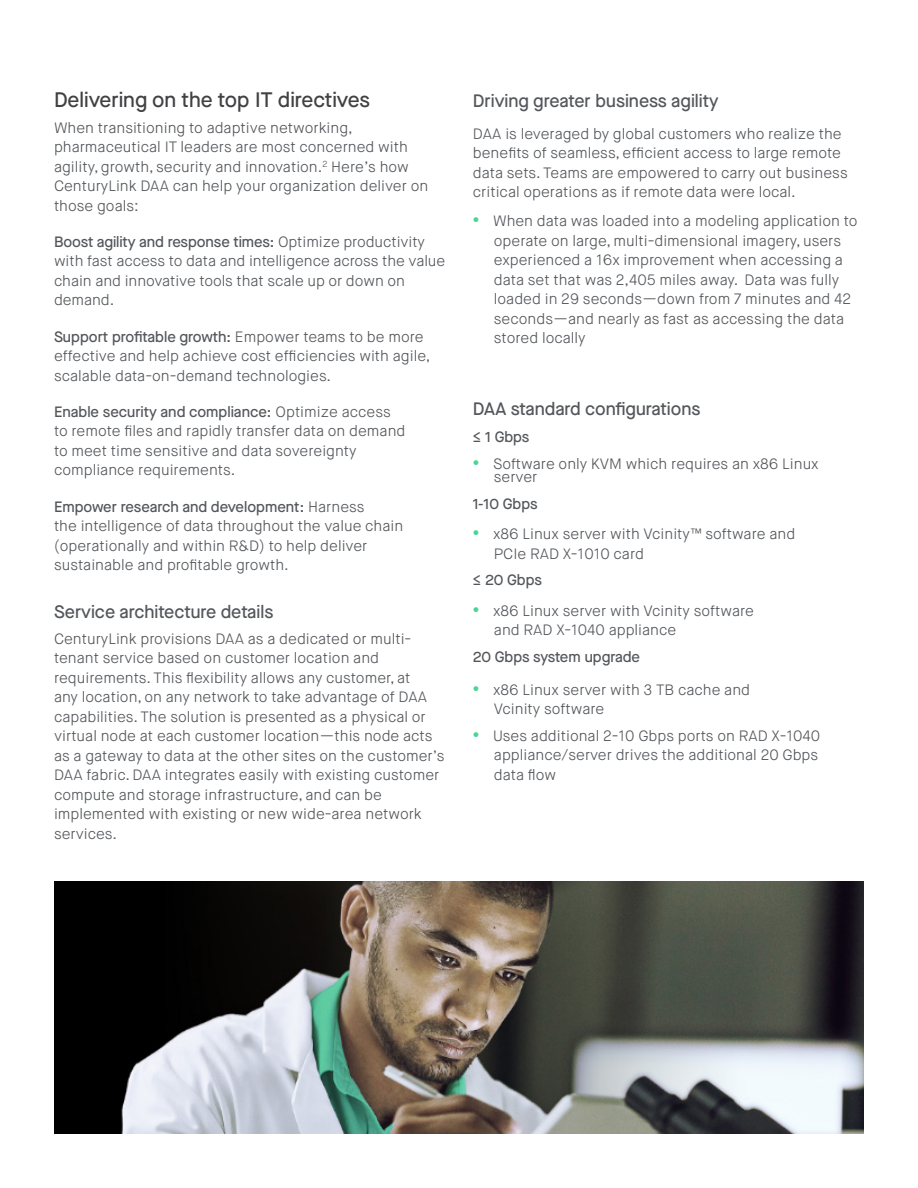
<style>
.page{position:relative;width:918px;height:1188px;background:#fff}
.page>*{position:absolute;margin:0;border:0;box-sizing:border-box;transform-origin:0 0}
.Heading_-_Sub{font:500 21px "Maison Neue";color:#414042}
.Heading_-_Sub-2{font:500 18px "Maison Neue";color:#53565a}
.Body_Copy{font:300 15px/19.5px "Maison Neue";color:#53565a}
.Heading_-_Sub-3{font:300 15px/19.5px "Maison Neue";color:#53565a}
.Body_Copy-2{font:500 15px "Maison Neue";color:#53565a}
.Bullet{font:500 15px "Maison Neue";color:#53565a}
.Heading_-_Sub-4{font:500 15px "Maison Neue";color:#53565a}
.s1{font-weight:500}
.s2{font-weight:700;font-size:19.5px;color:#48d597}
</style>
<div class="page">
<img style="left:54px;top:881px;width:809px;height:253px">
<p class="Heading_-_Sub" style="left:54px;top:85px;width:318px">Delivering on the top IT directives</p>
<p class="Body_Copy" style="left:54px;top:118px;width:376px">When transitioning to adaptive networking, pharmaceutical IT leaders are most concerned with agility, growth, security and innovation.<sup>2</sup> Here’s how CenturyLink DAA can help your organization deliver on those goals:</p>
<p class="Body_Copy" style="left:54px;top:232px;width:393px"><span class="s1">Boost agility and response times:</span> Optimize productivity with fast access to data and intelligence across the value chain and innovative tools that scale up or down on demand.</p>
<p class="Body_Copy" style="left:54px;top:327px;width:378px"><span class="s1">Support profitable growth:</span> Empower teams to be more effective and help achieve cost efficiencies with agile, scalable data-on-demand technologies.</p>
<p class="Body_Copy" style="left:54px;top:402px;width:353px"><span class="s1">Enable security and compliance:</span> Optimize access to remote files and rapidly transfer data on demand to meet time sensitive and data sovereignty compliance requirements.</p>
<p class="Body_Copy" style="left:54px;top:497px;width:351px"><span class="s1">Empower research and development:</span> Harness<br>the intelligence of data throughout the value chain (operationally and within R&amp;D) to help deliver sustainable and profitable growth.</p>
<p class="Heading_-_Sub-2" style="left:54px;top:599px;width:221px">Service architecture details</p>
<p class="Body_Copy" style="left:54px;top:629px;width:392px">CenturyLink provisions DAA as a dedicated or multi&shy;tenant service based on customer location and requirements. This flexibility allows any customer, at<br>any location, on any network to take advantage of DAA capabilities. The solution is presented as a physical or virtual node at each customer location—this node acts as a gateway to data at the other sites on the customer’s DAA fabric. DAA integrates easily with existing customer compute and storage infrastructure, and can be implemented with existing or new wide-area network services.</p>
<p class="Heading_-_Sub-2" style="left:473px;top:89px;width:247px">Driving greater business agility</p>
<p class="Heading_-_Sub-3" style="left:473px;top:124px;width:376px">DAA is leveraged by global customers who realize the benefits of seamless, efficient access to large remote data sets. Teams are empowered to carry out business critical operations as if remote data were local.</p>
<p class="Body_Copy" style="left:494px;top:211px;width:365px;text-indent:-21px"><span class="s2">•</span> When data was loaded into a modeling application to operate on large, multi-dimensional imagery, users experienced a 16x improvement when accessing a data set that was 2,405 miles away. Data was fully loaded in 29 seconds—down from 7 minutes and 42 seconds—and nearly as fast as accessing the data stored locally</p>
<p class="Heading_-_Sub-2" style="left:473px;top:396px;width:229px">DAA standard configurations</p>
<p class="Heading_-_Sub-4" style="left:473px;top:426px;width:58px">≤ 1 Gbps</p>
<p class="Body_Copy" style="left:494px;top:457px;width:326px;line-height:13.5px;text-indent:-21px"><span class="s2">•</span> Software only KVM which requires an x86 Linux server</p>
<p class="Bullet" style="left:473px;top:493px;width:66px">1-10 Gbps</p>
<p class="Body_Copy" style="left:494px;top:525px;width:303px;text-indent:-21px"><span class="s2">•</span> x86 Linux server with Vcinity™ software and<br>PCIe RAD X-1010 card</p>
<p class="Bullet" style="left:473px;top:570px;width:70px">≤ 20 Gbps</p>
<p class="Body_Copy" style="left:494px;top:601px;width:262px;text-indent:-21px"><span class="s2">•</span> x86 Linux server with Vcinity software and RAD X-1040 appliance</p>
<p class="Body_Copy-2" style="left:473px;top:647px;width:169px">20 Gbps system upgrade</p>
<p class="Body_Copy" style="left:494px;top:680px;width:258px;text-indent:-21px"><span class="s2">•</span> x86 Linux server with 3 TB cache and<br>Vcinity software</p>
<p class="Body_Copy" style="left:494px;top:726px;width:328px;text-indent:-21px"><span class="s2">•</span> Uses additional 2-10 Gbps ports on RAD X-1040 appliance/server drives the additional 20 Gbps data flow</p>
</div>
